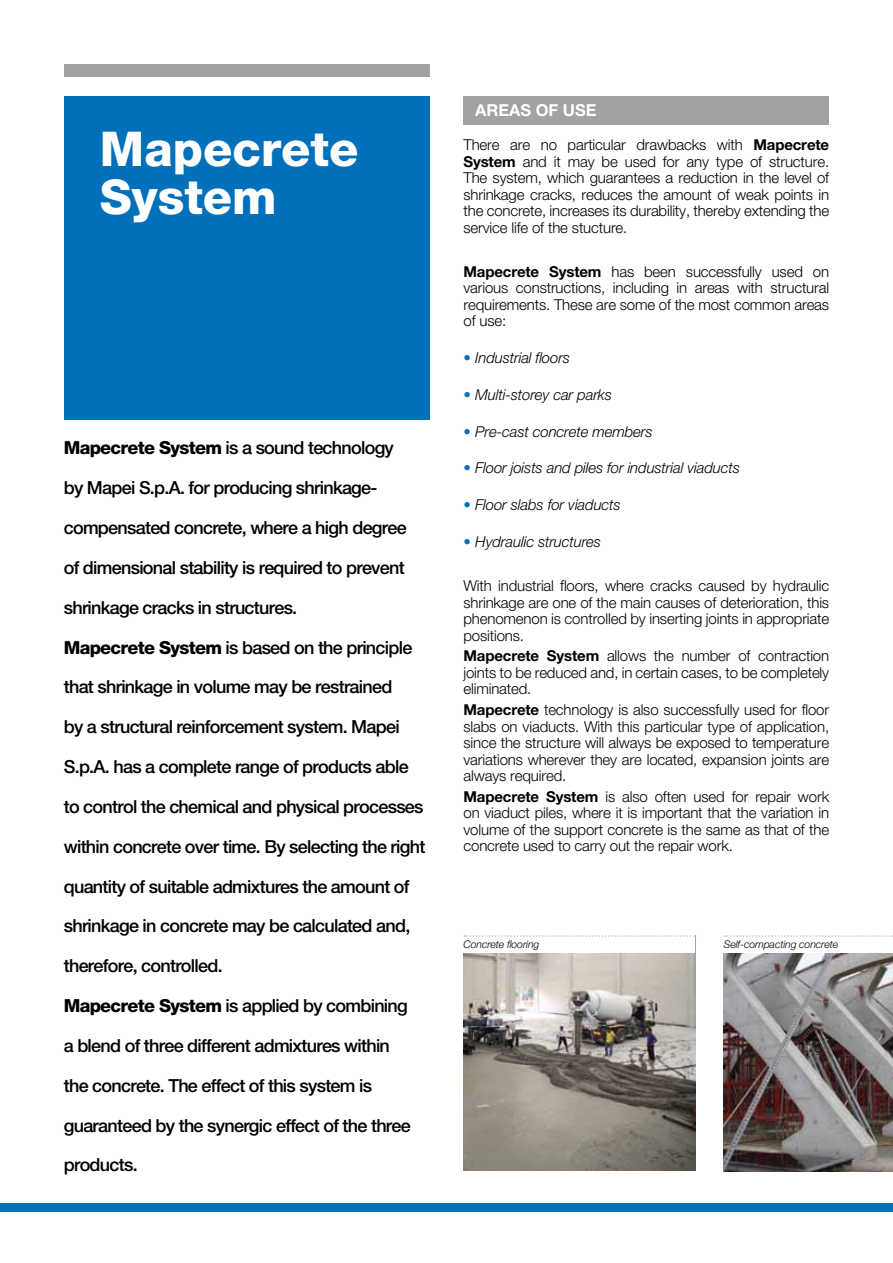
<style>
.page{position:relative;width:893px;height:1263px;background:#fff}
.page>*{position:absolute;margin:0;border:0;box-sizing:border-box;transform-origin:0 0}
.t1{font:800 48px/48px "Helvetica Neue LTW1 G";color:#fff}
.t2{font:500 18px "Helvetica Neue LTW1 G";letter-spacing:-.04em;color:#000}
.t3{font:700 16.5px "Helvetica Neue LTW1 G";color:#fff}
.t4{font:300 15px/16.5px "Helvetica Neue LTW1 G";letter-spacing:-.01em;color:#000;text-align:justify}
.t5{font:italic 300 15px "Helvetica Neue LTW1 G";letter-spacing:-.01em;color:#000}
.t6{font:italic 300 10.5px "Helvetica Neue LTW1 G";letter-spacing:-.01em;color:#000}
.s1{font-weight:800}
.s2{font-weight:700}
.s3{color:#0070ba}
</style>
<div class="page">
<div style="left:64px;top:96px;width:365px;height:324px;background:#0070ba"></div>
<div style="left:64px;top:64px;width:365px;height:13px;background:#a3a1a1"></div>
<div style="left:463px;top:96px;width:366px;height:28px;background:#a3a1a1"></div>
<div style="left:0;top:1204px;width:893px;height:8px;background:#0070ba"></div>
<img style="left:724px;top:953px;width:169px;height:218px">
<svg style="left:725px;top:935px;width:168px;height:2px"></svg>
<img style="left:463px;top:953px;width:232px;height:217px">
<svg style="left:464px;top:935px;width:232px;height:2px"></svg>
<h1 class="t1" style="left:100px;top:125px;width:260px">Mapecrete<br>System</h1>
<p class="t2" style="left:64px;top:437px;width:332px"><span class="s1">Mapecrete System</span> is a sound technology</p>
<p class="t2" style="left:64px;top:477px;width:315px">by Mapei S.p.A. for producing shrinkage-</p>
<p class="t2" style="left:64px;top:517px;width:345px">compensated concrete, where a high degree</p>
<p class="t2" style="left:64px;top:557px;width:343px">of dimensional stability is required to prevent</p>
<p class="t2" style="left:64px;top:596px;width:235px">shrinkage cracks in structures.</p>
<p class="t2" style="left:64px;top:636px;width:350px"><span class="s1">Mapecrete System</span> is based on the principle</p>
<p class="t2" style="left:64px;top:676px;width:330px">that shrinkage in volume may be restrained</p>
<p class="t2" style="left:64px;top:716px;width:337px">by a structural reinforcement system. Mapei</p>
<p class="t2" style="left:64px;top:756px;width:346px">S.p.A. has a complete range of products able</p>
<p class="t2" style="left:64px;top:796px;width:361px">to control the chemical and physical processes</p>
<p class="t2" style="left:64px;top:835px;width:363px">within concrete over time. By selecting the right</p>
<p class="t2" style="left:64px;top:875px;width:347px">quantity of suitable admixtures the amount of</p>
<p class="t2" style="left:64px;top:915px;width:348px">shrinkage in concrete may be calculated and,</p>
<p class="t2" style="left:64px;top:955px;width:160px">therefore, controlled.</p>
<p class="t2" style="left:64px;top:995px;width:346px"><span class="s1">Mapecrete System</span> is applied by combining</p>
<p class="t2" style="left:64px;top:1035px;width:328px">a blend of three different admixtures within</p>
<p class="t2" style="left:64px;top:1074px;width:310px">the concrete. The effect of this system is</p>
<p class="t2" style="left:64px;top:1114px;width:349px">guaranteed by the synergic effect of the three</p>
<p class="t2" style="left:64px;top:1154px;width:75px">products.</p>
<p class="t3" style="left:475px;top:100px;width:13px">AREA</p>
<p class="t3" style="left:520px;top:100px;width:76px">S OF USE</p>
<p class="t4" style="left:463px;top:136px;width:367px">There are no particular drawbacks with <span class="s2">Mapecrete System</span> and it may be used for any type of structure.<br>The system, which guarantees a reduction in the level of shrinkage cracks, reduces the amount of weak points in the concrete, increases its durability, thereby extending the service life of the stucture.</p>
<p class="t4" style="left:463px;top:263px;width:367px"><span class="s2">Mapecrete System</span> has been successfully used on various constructions, including in areas with structural requirements. These are some of the most common areas of use:</p>
<p class="t5" style="left:463px;top:349px;width:108px"><span class="s3">•</span> Industrial floors</p>
<p class="t5" style="left:463px;top:385px;width:150px"><span class="s3">•</span> Multi-storey car parks</p>
<p class="t5" style="left:463px;top:422px;width:191px"><span class="s3">•</span> Pre-cast concrete members</p>
<p class="t5" style="left:463px;top:459px;width:278px"><span class="s3">•</span> Floor joists and piles for industrial viaducts</p>
<p class="t5" style="left:463px;top:496px;width:159px"><span class="s3">•</span> Floor slabs for viaducts</p>
<p class="t5" style="left:463px;top:532px;width:139px"><span class="s3">•</span> Hydraulic structures</p>
<p class="t4" style="left:463px;top:577px;width:367px">With industrial floors, where cracks caused by hydraulic shrinkage are one of the main causes of deterioration, this phenomenon is controlled by inserting joints in appropriate positions.</p>
<p class="t4" style="left:463px;top:648px;width:367px"><span class="s2">Mapecrete System</span> allows the number of contraction joints to be reduced and, in certain cases, to be completely eliminated.</p>
<p class="t4" style="left:463px;top:701px;width:367px"><span class="s2">Mapecrete</span> technology is also successfully used for floor slabs on viaducts. With this particular type of application, since the structure will always be exposed to temperature variations wherever they are located, expansion joints are always required.</p>
<p class="t4" style="left:463px;top:788px;width:367px"><span class="s2">Mapecrete System</span> is also often used for repair work on viaduct piles, where it is important that the variation in volume of the support concrete is the same as that of the concrete used to carry out the repair work.</p>
<p class="t6" style="left:463px;top:937px;width:77px">Concrete flooring</p>
<p class="t6" style="left:724px;top:937px;width:116px">Self-compacting concrete</p>
</div>
